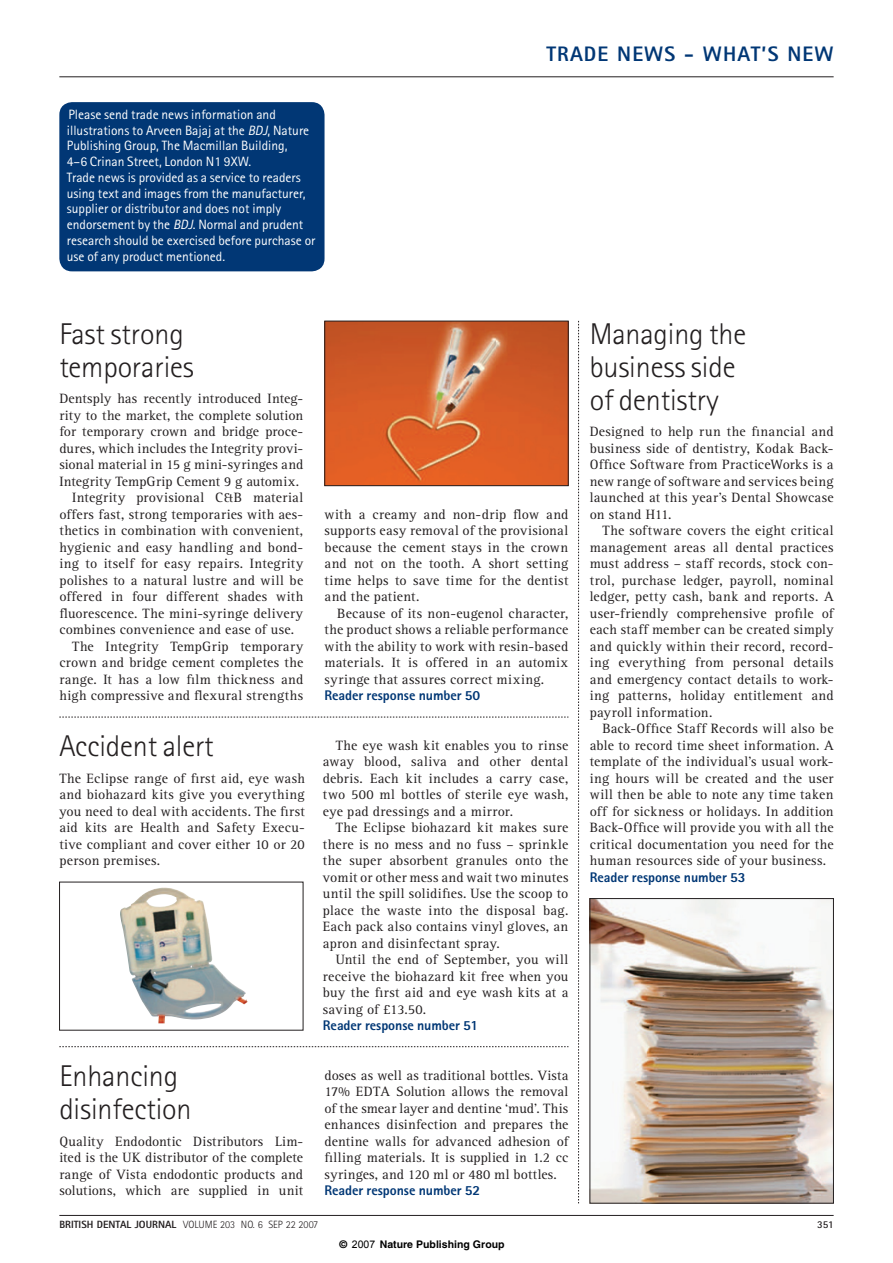
<style>
.page{position:relative;width:893px;height:1263px;background:#fff}
.page>*{position:absolute;margin:0;border:0;box-sizing:border-box;transform-origin:0 0}
.t1{font:300 30px/33px "Rotis Sans Serif";letter-spacing:-.005em;color:#231f20}
.t2{font:800 21px "Rotis Sans Serif";letter-spacing:.05em;color:#013775}
.t3{font:13.95px/16.5px "Rotis Serif";letter-spacing:.02em;color:#231f20;text-align:justify}
.t4{font:800 13.95px "Rotis Sans Serif";letter-spacing:-.005em;color:#013775}
.t5{font:13.5px/15.8px "Rotis Sans Serif";color:#fff}
.t6{font:300 10.5px "Rotis Sans Serif";color:#231f20}
.t7{font:700 10.5px "Helvetica";color:#000}
.t8{font:700 10.5px "Rotis Sans Serif";color:#231f20}
.s1{font-style:italic}
.s2{font-family:"Rotis Sans Serif";font-weight:800;color:#013775}
.s3{font-weight:800}
.s4{font-family:"Arial";font-weight:400}
</style>
<div class="page">
<svg style="left:59px;top:717px;width:509px;height:1px"></svg>
<hr style="left:59px;top:77px;width:774px;height:1px;background:#231f20">
<hr style="left:59px;top:1215px;width:774px;height:1px;background:#231f20">
<svg style="left:578px;top:321px;width:1px;height:882px"></svg>
<svg style="left:59px;top:1046px;width:509px;height:1px"></svg>
<div style="left:59px;top:102px;width:265px;height:169px;background:#013775;border-radius:13px"></div>
<img style="left:120px;top:887px;width:128px;height:136px">
<img style="left:326px;top:323px;width:240px;height:161px">
<div style="left:324px;top:321px;width:244px;height:165px;border:1px solid #231f20"></div>
<img style="left:591px;top:900px;width:240px;height:301px">
<p class="t5" style="left:67px;top:108px;width:250px">Please send trade news information and illustrations to Arveen Bajaj at the <span class="s1">BDJ</span>, Nature Publishing Group, The Macmillan Building,<br>4–6 Crinan Street, London N1 9XW.<br>Trade news is provided as a service to readers using text and images from the manufacturer, supplier or distributor and does not imply endorsement by the <span class="s1">BDJ</span>. Normal and prudent research should be exercised before purchase or use of any product mentioned.</p>
<h3 class="t2" style="left:546px;top:47px;width:288px">TRADE NEWS - WHAT’S NEW</h3>
<h2 class="t1" style="left:59px;top:320px;width:136px">Fast strong temporaries</h2>
<p class="t3" style="left:59px;top:392px;width:245px">Dentsply has recently introduced Integ&shy;rity to the market, the complete solution for temporary crown and bridge proce&shy;dures, which includes the Integrity provi&shy;sional material in 15 g mini-syringes and Integrity TempGrip Cement 9 g automix.</p>
<p class="t3" style="left:59px;top:491px;width:245px;text-indent:13px">Integrity provisional C&amp;B material offers fast, strong temporaries with aes&shy;thetics in combination with convenient, hygienic and easy handling and bond&shy;ing to itself for easy repairs. Integrity polishes to a natural lustre and will be offered in four different shades with fluorescence. The mini-syringe delivery combines convenience and ease of use.</p>
<p class="t3" style="left:59px;top:639px;width:245px;text-indent:13px">The Integrity TempGrip temporary crown and bridge cement completes the range. It has a low film thickness and high compressive and flexural strengths</p>
<h2 class="t1" style="left:59px;top:733px;width:156px">Accident alert</h2>
<p class="t3" style="left:59px;top:771px;width:247px">The Eclipse range of first aid, eye wash and biohazard kits give you everything you need to deal with accidents. The first aid kits are Health and Safety Execu&shy;tive compliant and cover either 10 or 20 person premises.</p>
<h2 class="t1" style="left:59px;top:1063px;width:134px">Enhancing disinfection</h2>
<p class="t3" style="left:59px;top:1134px;width:245px">Quality Endodontic Distributors Lim&shy;ited is the UK distributor of the complete range of Vista endodontic products and solutions, which are supplied in unit</p>
<p class="t3" style="left:324px;top:507px;width:245px">with a creamy and non-drip flow and supports easy removal of the provisional because the cement stays in the crown and not on the tooth. A short setting time helps to save time for the dentist and the patient.</p>
<p class="t3" style="left:324px;top:606px;width:245px;text-align:left;text-indent:13px">Because of its non-eugenol character, the product shows a reliable performance with the ability to work with resin-based materials. It is offered in an automix syringe that assures correct mixing.<br><span class="s2">Reader response number 50</span></p>
<p class="t3" style="left:323px;top:738px;width:247px;text-indent:13px">The eye wash kit enables you to rinse away blood, saliva and other dental debris. Each kit includes a carry case, two 500 ml bottles of sterile eye wash, eye pad dressings and a mirror.</p>
<p class="t3" style="left:323px;top:821px;width:247px;text-indent:13px">The Eclipse biohazard kit makes sure there is no mess and no fuss – sprinkle the super absorbent granules onto the vomit or other mess and wait two minutes until the spill solidifies. Use the scoop to place the waste into the disposal bag.<br>Each pack also contains vinyl gloves, an apron and disinfectant spray.</p>
<p class="t3" style="left:323px;top:953px;width:247px;text-align:left;text-indent:13px">Until the end of September, you will receive the biohazard kit free when you buy the first aid and eye wash kits at a saving of £13.50.<br><span class="s2">Reader response number 51</span></p>
<p class="t3" style="left:324px;top:1068px;width:245px">doses as well as traditional bottles. Vista 17% EDTA Solution allows the removal of the smear layer and dentine ‘mud’. This enhances disinfection and prepares the dentine walls for advanced adhesion of filling materials. It is supplied in 1.2 cc syringes, and 120 ml or 480 ml bottles.</p>
<h5 class="t4" style="left:324px;top:1186px;width:157px">Reader response number 52</h5>
<h2 class="t1" style="left:589px;top:320px;width:158px">Managing the business side of dentistry</h2>
<p class="t3" style="left:589px;top:425px;width:245px">Designed to help run the financial and business side of dentistry, Kodak Back-Office Software from PracticeWorks is a new range of software and services being launched at this year’s Dental Showcase on stand H11.</p>
<p class="t3" style="left:589px;top:524px;width:245px;text-indent:13px">The software covers the eight critical management areas all dental practices must address – staff records, stock con&shy;trol, purchase ledger, payroll, nominal ledger, petty cash, bank and reports. A user-friendly comprehensive profile of each staff member can be created simply and quickly within their record, record&shy;ing everything from personal details and emergency contact details to work&shy;ing patterns, holiday entitlement and payroll information.</p>
<p class="t3" style="left:589px;top:722px;width:245px;text-align:left;text-indent:13px">Back-Office Staff Records will also be able to record time sheet information. A template of the individual's usual work&shy;ing hours will be created and the user will then be able to note any time taken off for sickness or holidays. In addition Back-Office will provide you with all the critical documentation you need for the human resources side of your business.<br><span class="s2">Reader response number 53</span></p>
<p class="t6" style="left:59px;top:1221px;width:260px"><span class="s3">BRITISH DENTAL JOURNAL</span> VOLUME 203 NO. 6 SEP 22 2007</p>
<p class="t8" style="left:817px;top:1221px;width:18px">351</p>
<p class="t7" style="left:339px;top:1238px;width:166px">© <span class="s4">2007</span> Nature Publishing Group</p>
</div>
